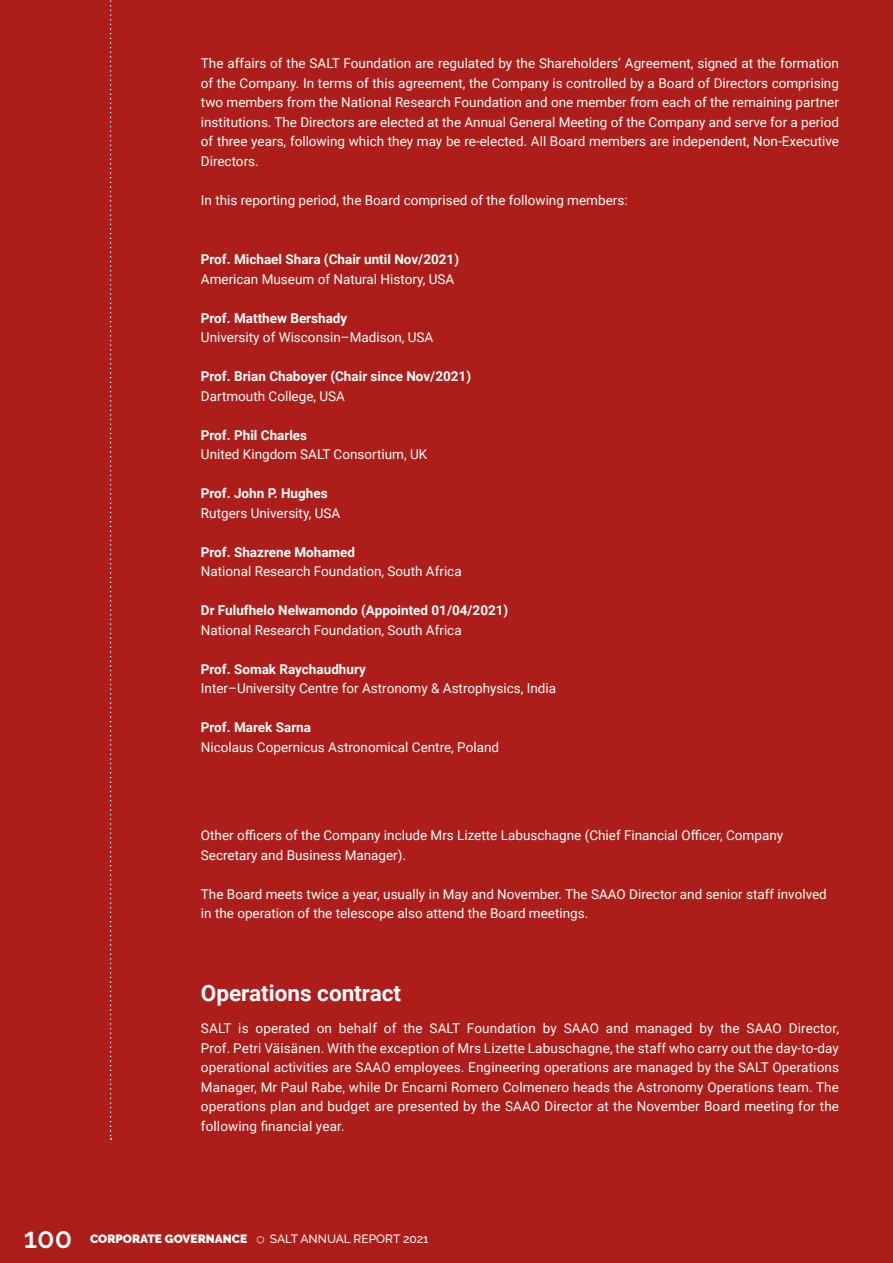
<style>
.page{position:relative;width:893px;height:1263px;background:#ad1d19}
.page>*{position:absolute;margin:0;border:0;box-sizing:border-box;transform-origin:0 0}
.t1{font:600 28.5px "Raleway";color:#fff}
.t2{font:700 22.5px "Roboto";color:#fff}
.t3{font:13.5px/19.5px "Roboto";color:#fff;text-align:justify}
.t4{font:700 13.5px "Roboto";color:#fff}
.t5{font:500 12px "Raleway";color:#fff}
.s1{font-weight:900}
.s2{font-family:"STIX General";font-weight:400;font-size:9px}
</style>
<div class="page">
<svg style="left:110px;top:0;width:2px;height:1140px"></svg>
<p class="t3" style="left:201px;top:53px;width:640px">The affairs of the SALT Foundation are regulated by the Shareholders’ Agreement, signed at the formation of the Company. In terms of this agreement, the Company is controlled by a Board of Directors comprising two members from the National Research Foundation and one member from each of the remaining partner institutions. The Directors are elected at the Annual General Meeting of the Company and serve for a period of three years, following which they may be re-elected. All Board members are independent, Non-Executive Directors.</p>
<p class="t3" style="left:201px;top:190px;width:428px">In this reporting period, the Board comprised of the following members:</p>
<p class="t4" style="left:201px;top:250px;width:260px">Prof. Michael Shara (Chair until Nov/2021)</p>
<p class="t3" style="left:201px;top:269px;width:255px">American Museum of Natural History, USA</p>
<p class="t4" style="left:201px;top:308px;width:148px">Prof. Matthew Bershady</p>
<p class="t3" style="left:201px;top:327px;width:234px">University of Wisconsin–Madison, USA</p>
<p class="t4" style="left:201px;top:367px;width:272px">Prof. Brian Chaboyer (Chair since Nov/2021)</p>
<p class="t3" style="left:201px;top:386px;width:146px">Dartmouth College, USA</p>
<p class="t4" style="left:201px;top:425px;width:108px">Prof. Phil Charles</p>
<p class="t3" style="left:201px;top:444px;width:228px">United Kingdom SALT Consortium, UK</p>
<p class="t4" style="left:201px;top:484px;width:128px">Prof. John P. Hughes</p>
<p class="t3" style="left:201px;top:503px;width:141px">Rutgers University, USA</p>
<p class="t4" style="left:201px;top:542px;width:156px">Prof. Shazrene Mohamed</p>
<p class="t3" style="left:201px;top:561px;width:262px">National Research Foundation, South Africa</p>
<p class="t4" style="left:201px;top:601px;width:309px">Dr Fulufhelo Nelwamondo (Appointed 01/04/2021)</p>
<p class="t3" style="left:201px;top:620px;width:262px">National Research Foundation, South Africa</p>
<p class="t4" style="left:201px;top:659px;width:166px">Prof. Somak Raychaudhury</p>
<p class="t3" style="left:201px;top:678px;width:357px">Inter–University Centre for Astronomy &amp; Astrophysics, India</p>
<p class="t4" style="left:201px;top:718px;width:112px">Prof. Marek Sarna</p>
<p class="t3" style="left:201px;top:737px;width:300px">Nicolaus Copernicus Astronomical Centre, Poland</p>
<p class="t3" style="left:201px;top:825px;width:584px">Other officers of the Company include Mrs Lizette Labuschagne (Chief Financial Officer, Company<br>Secretary and Business Manager).</p>
<p class="t3" style="left:201px;top:884px;width:627px">The Board meets twice a year, usually in May and November. The SAAO Director and senior staff involved in the operation of the telescope also attend the Board meetings.</p>
<h2 class="t2" style="left:201px;top:977px;width:202px">Operations contract</h2>
<p class="t3" style="left:201px;top:1018px;width:640px">SALT is operated on behalf of the SALT Foundation by SAAO and managed by the SAAO Director, Prof. Petri Väisänen. With the exception of Mrs Lizette Labuschagne, the staff who carry out the day-to-day operational activities are SAAO employees. Engineering operations are managed by the SALT Operations Manager, Mr Paul Rabe, while Dr Encarni Romero Colmenero heads the Astronomy Operations team. The operations plan and budget are presented by the SAAO Director at the November Board meeting for the following financial year.</p>
<h1 class="t1" style="left:24px;top:1221px;width:50px">100</h1>
<p class="t5" style="left:90px;top:1232px;width:340px"><span class="s1">CORPORATE GOVERNANCE</span> <span class="s2">⬡</span> SALT ANNUAL REPORT 2021</p>
</div>
